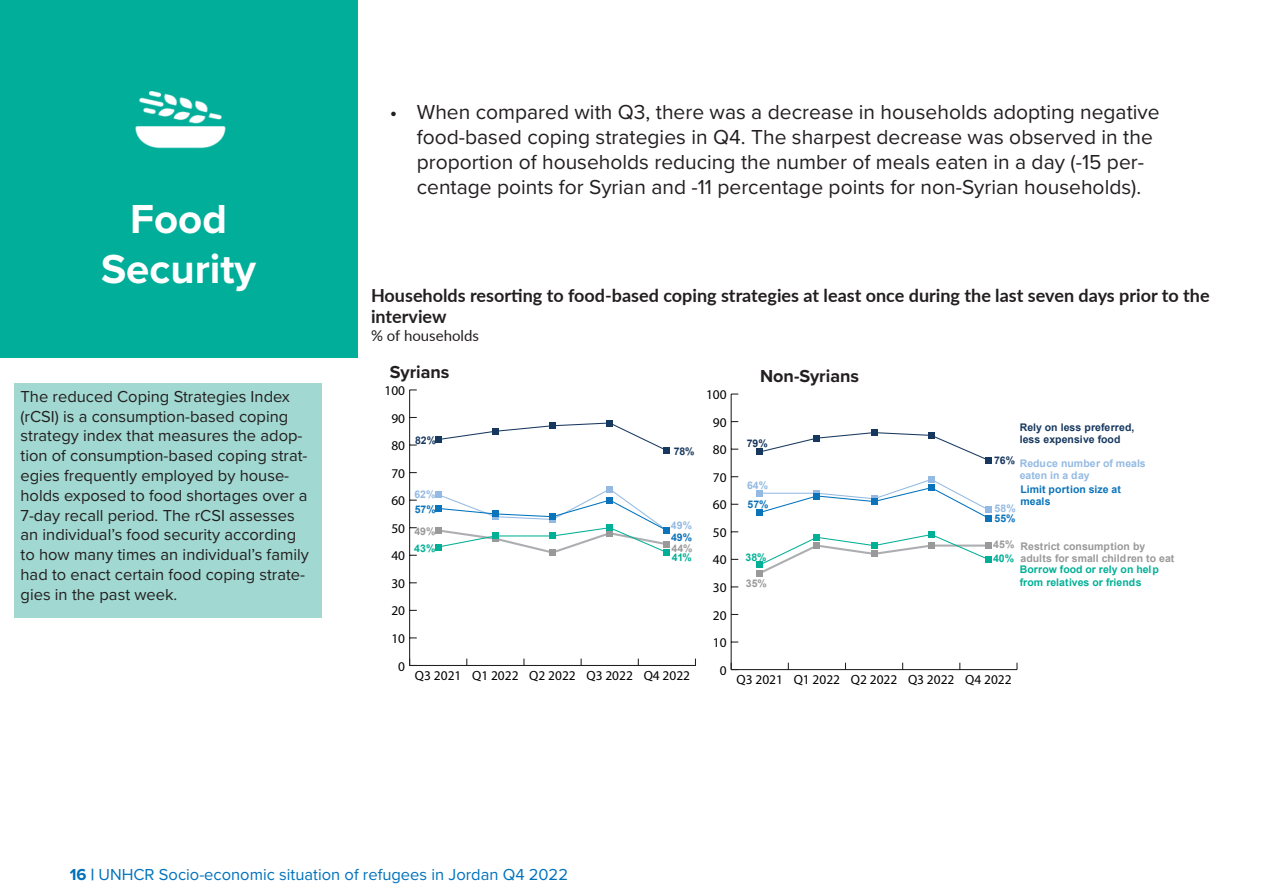
<style>
.page{position:relative;width:1263px;height:893px;background:#fff}
.page>*{position:absolute;margin:0;border:0;box-sizing:border-box;transform-origin:0 0}
.t1{font:700 42px "Proxima Nova";color:#fff}
.t2{font:21px "Proxima Nova";color:#231f20}
.t3{font:700 18px/21.6px "Lato";color:#231f20}
.t4{font:700 18px "Proxima Nova";color:#231f20}
.t5{font:16.5px/19.8px "Proxima Nova";color:#231f20}
.t6{font:16.5px "Proxima Nova";color:#0072bc}
.t7{font:15px "Lato";color:#231f20}
.t8{font:13.35px "Myriad Pro";color:#000}
.t9{font:700 10.5px/12.6px "Arial";color:#999}
.t10{font:700 10.5px/12.6px "Arial";color:#00b096}
.t11{font:700 10.5px/12.6px "Arial";color:#17385e}
.t12{font:700 10.5px/12.6px "Arial";color:#94bae3}
.t13{font:700 10.5px/12.6px "Arial";color:#0a73ba}
.s1{font-weight:700}
</style>
<div class="page">
<div style="left:0;top:0;width:357px;height:357px;background:#00ae9a"></div>
<img style="left:135px;top:91px;width:91px;height:58px">
<div style="left:14px;top:383px;width:308px;height:235px;background:#a1d8d1"></div>
<hr style="left:410px;top:665px;width:285px;height:1px;background:#231f20">
<hr style="left:409px;top:390px;width:1px;height:275px;background:#231f20">
<svg style="left:409px;top:659px;width:8px;height:7px"></svg>
<svg style="left:410px;top:444px;width:7px;height:2px"></svg>
<div style="left:549px;top:549px;width:7px;height:7px;background:#999"></div>
<div style="left:664px;top:549px;width:6px;height:7px;background:#00b096"></div>
<svg style="left:435px;top:486px;width:235px;height:69px"></svg>
<div style="left:664px;top:527px;width:6px;height:7px;background:#0a73ba"></div>
<div style="left:435px;top:436px;width:6px;height:7px;background:#17385e"></div>
<svg style="left:441px;top:420px;width:223px;height:32px"></svg>
<div style="left:664px;top:447px;width:6px;height:7px;background:#17385e"></div>
<hr style="left:731px;top:669px;width:286px;height:1px;background:#231f20">
<hr style="left:731px;top:394px;width:1px;height:276px;background:#231f20">
<svg style="left:732px;top:641px;width:6px;height:2px"></svg>
<svg style="left:731px;top:393px;width:7px;height:2px"></svg>
<div style="left:928px;top:531px;width:6px;height:7px;background:#00b096"></div>
<svg style="left:757px;top:533px;width:234px;height:43px"></svg>
<div style="left:928px;top:476px;width:6px;height:7px;background:#94bae3"></div>
<svg style="left:757px;top:478px;width:234px;height:43px"></svg>
<div style="left:871px;top:429px;width:6px;height:7px;background:#17385e"></div>
<svg style="left:757px;top:431px;width:234px;height:32px"></svg>
<p class="t2" style="left:390px;top:96px;width:9px">•</p>
<p class="t2" style="left:417px;top:96px;width:744px">When compared with Q3, there was a decrease in households adopting negative</p>
<p class="t2" style="left:417px;top:121px;width:737px">food-based coping strategies in Q4. The sharpest decrease was observed in the</p>
<p class="t2" style="left:417px;top:172px;width:726px">centage points for Syrian and -11 percentage points for non-Syrian households .(</p>
<p class="t2" style="left:417px;top:146px;width:729px">proportion of households reducing the number of meals eaten in a day (-15 per-</p>
<p class="t1" style="left:130px;top:188px;width:98px">Food</p>
<p class="t1" style="left:101px;top:238px;width:157px">Security</p>
<p class="t5" style="left:21px;top:386px;width:271px">The reduced Coping Strategies Index (rCSI) is a consumption-based coping</p>
<p class="t5" style="left:21px;top:425px;width:283px">strategy index that measures the adop-</p>
<p class="t5" style="left:21px;top:445px;width:288px">tion of consumption-based coping strat-</p>
<p class="t5" style="left:21px;top:465px;width:270px">egies frequently employed by house-</p>
<p class="t5" style="left:21px;top:485px;width:289px">holds exposed to food shortages over a</p>
<p class="t5" style="left:21px;top:504px;width:290px">7-day recall period. The rCSI assesses an individual s’ food security according to how many times an individual s’ family</p>
<p class="t5" style="left:21px;top:584px;width:158px">gies in the past week.</p>
<p class="t5" style="left:21px;top:564px;width:286px">had to enact certain food coping strate-</p>
<p class="t3" style="left:371px;top:283px;width:840px">Households resorting to food-based coping strategies at least once during the last seven days prior to the interview</p>
<p class="t7" style="left:371px;top:325px;width:109px">% of households</p>
<p class="t4" style="left:760px;top:363px;width:100px">Non-Syrians</p>
<p class="t4" style="left:390px;top:358px;width:61px">Syrians</p>
<p class="t8" style="left:384px;top:382px;width:22px">100</p>
<p class="t8" style="left:706px;top:386px;width:22px">100</p>
<p class="t8" style="left:391px;top:410px;width:15px">90</p>
<p class="t8" style="left:713px;top:414px;width:15px">90</p>
<p class="t8" style="left:391px;top:437px;width:15px">80</p>
<p class="t11" style="left:415px;top:435px;width:23px">82%</p>
<p class="t11" style="left:747px;top:437px;width:23px">79%</p>
<p class="t11" style="left:674px;top:445px;width:22px">78%</p>
<p class="t8" style="left:713px;top:441px;width:15px">80</p>
<p class="t8" style="left:391px;top:465px;width:15px">70</p>
<p class="t8" style="left:391px;top:492px;width:15px">60</p>
<p class="t12" style="left:414px;top:489px;width:23px">62%</p>
<p class="t13" style="left:415px;top:503px;width:23px">57%</p>
<p class="t8" style="left:713px;top:469px;width:15px">70</p>
<p class="t8" style="left:713px;top:497px;width:15px">60</p>
<p class="t12" style="left:747px;top:479px;width:23px">64%</p>
<p class="t13" style="left:747px;top:499px;width:23px">57%</p>
<p class="t8" style="left:391px;top:520px;width:15px">50</p>
<p class="t9" style="left:414px;top:525px;width:23px">49%</p>
<p class="t12" style="left:671px;top:519px;width:23px">49%</p>
<p class="t13" style="left:671px;top:532px;width:23px">49%</p>
<p class="t8" style="left:713px;top:524px;width:15px">50</p>
<p class="t8" style="left:391px;top:548px;width:15px">40</p>
<p class="t10" style="left:414px;top:542px;width:23px">43%</p>
<p class="t9" style="left:671px;top:542px;width:23px">44%</p>
<p class="t10" style="left:672px;top:551px;width:22px">41%</p>
<p class="t8" style="left:713px;top:552px;width:15px">40</p>
<p class="t10" style="left:745px;top:551px;width:23px">38%</p>
<p class="t8" style="left:391px;top:575px;width:15px">30</p>
<p class="t8" style="left:713px;top:579px;width:15px">30</p>
<p class="t9" style="left:746px;top:577px;width:23px">35%</p>
<p class="t11" style="left:1020px;top:421px;width:116px">Rely on less preferred, less expensive food</p>
<p class="t13" style="left:1020px;top:483px;width:102px">Limit portion size at meals</p>
<p class="t11" style="left:994px;top:454px;width:22px">76%</p>
<p class="t12" style="left:1020px;top:457px;width:127px">Reduce number of meals eaten in a day</p>
<p class="t12" style="left:994px;top:502px;width:23px">58%</p>
<p class="t13" style="left:994px;top:513px;width:23px">55%</p>
<p class="t9" style="left:993px;top:538px;width:23px">45%</p>
<p class="t9" style="left:1020px;top:540px;width:155px">Restrict consumption by adults for small children to eat</p>
<p class="t10" style="left:993px;top:553px;width:23px">40%</p>
<p class="t10" style="left:1020px;top:563px;width:140px">Borrow food or rely on help from relatives or friends</p>
<p class="t8" style="left:391px;top:603px;width:15px">20</p>
<p class="t8" style="left:713px;top:607px;width:15px">20</p>
<p class="t8" style="left:391px;top:630px;width:15px">10</p>
<p class="t8" style="left:713px;top:634px;width:15px">10</p>
<p class="t8" style="left:398px;top:658px;width:8px">0</p>
<p class="t8" style="left:415px;top:667px;width:48px">Q3 2021</p>
<p class="t8" style="left:472px;top:667px;width:48px">Q1 2022</p>
<p class="t8" style="left:529px;top:667px;width:48px">Q2 2022</p>
<p class="t8" style="left:586px;top:667px;width:48px">Q3 2022</p>
<p class="t8" style="left:644px;top:667px;width:48px">Q4 2022</p>
<p class="t8" style="left:720px;top:662px;width:8px">0</p>
<p class="t8" style="left:736px;top:671px;width:48px">Q3 2021</p>
<p class="t8" style="left:794px;top:671px;width:48px">Q1 2022</p>
<p class="t8" style="left:851px;top:671px;width:48px">Q2 2022</p>
<p class="t8" style="left:908px;top:671px;width:48px">Q3 2022</p>
<p class="t8" style="left:965px;top:671px;width:48px">Q4 2022</p>
<p class="t6" style="left:70px;top:862px;width:500px"><span class="s1">16 |</span> UNHCR Socio-economic situation of refugees in Jordan Q4 2022</p>
</div>
